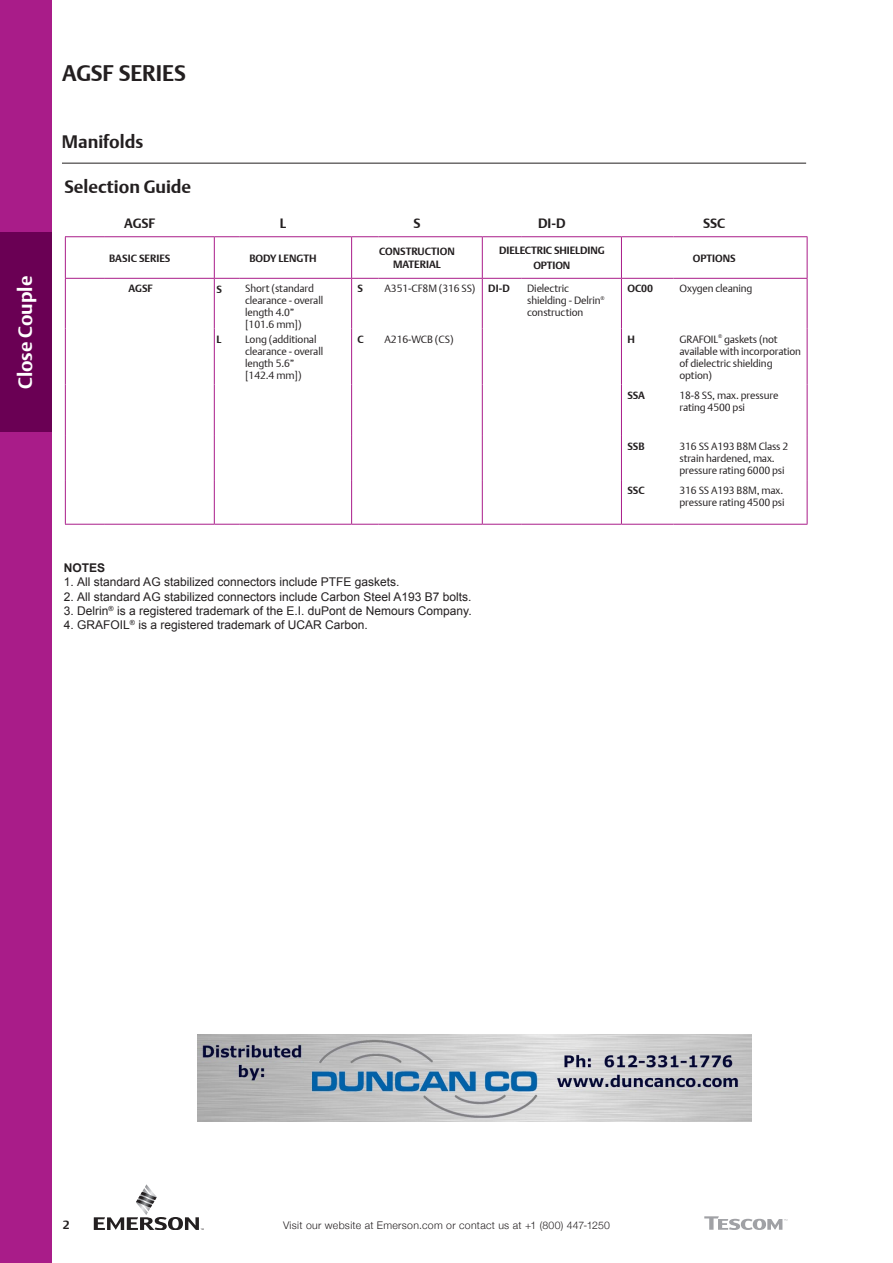
<style>
.page{position:relative;width:893px;height:1263px;background:#fff}
.page>*{position:absolute;margin:0;border:0;box-sizing:border-box;transform-origin:0 0}
.t1{font:700 22.5px "DTL Argo T";letter-spacing:-.005em;color:#231f20}
.t2{font:700 19.5px "DTL Argo T";color:#fff}
.t3{font:700 18px "DTL Argo T";color:#231f20}
.t4{font:700 13.5px "DTL Argo T";color:#231f20}
.t5{font:12px "Arial";color:#231f20}
.t6{font:700 12px "Arial";color:#231f20}
.t7{font:700 12px "DTL Argo T";color:#231f20}
.t8{font:10.5px/12px "DTL Argo T Light";letter-spacing:-.01em;color:#231f20}
.t9{font:700 10.5px/12.6px "DTL Argo T";color:#231f20;text-align:center}
.t10{font:300 10.5px "Helvetica Neue";letter-spacing:.03em;color:#231f20}
.s1{font-family:"DTL Argo T";font-weight:700}
</style>
<div class="page">
<div style="left:0;top:0;width:51px;height:1263px;background:#a91c89"></div>
<svg style="left:94px;top:1184px;width:110px;height:46px"></svg>
<hr style="left:62px;top:163px;width:744px;height:1px;background:#231f20">
<svg style="left:704px;top:1216px;width:83px;height:14px"></svg>
<div style="left:0;top:233px;width:51px;height:199px;background:#6a0054"></div>
<hr style="left:65px;top:237px;width:1px;height:41px;background:#a91c89">
<hr style="left:214px;top:237px;width:1px;height:41px;background:#a91c89">
<hr style="left:351px;top:237px;width:1px;height:41px;background:#a91c89">
<hr style="left:482px;top:237px;width:1px;height:41px;background:#a91c89">
<hr style="left:621px;top:237px;width:1px;height:41px;background:#a91c89">
<hr style="left:807px;top:237px;width:1px;height:41px;background:#a91c89">
<hr style="left:65px;top:279px;width:1px;height:49px;background:#a91c89">
<hr style="left:214px;top:279px;width:1px;height:49px;background:#a91c89">
<hr style="left:351px;top:279px;width:1px;height:49px;background:#a91c89">
<hr style="left:482px;top:279px;width:1px;height:49px;background:#a91c89">
<hr style="left:621px;top:279px;width:1px;height:49px;background:#a91c89">
<hr style="left:807px;top:279px;width:1px;height:49px;background:#a91c89">
<hr style="left:65px;top:328px;width:1px;height:57px;background:#a91c89">
<hr style="left:214px;top:328px;width:1px;height:57px;background:#a91c89">
<hr style="left:351px;top:328px;width:1px;height:57px;background:#a91c89">
<hr style="left:482px;top:328px;width:1px;height:57px;background:#a91c89">
<hr style="left:621px;top:328px;width:1px;height:57px;background:#a91c89">
<hr style="left:807px;top:328px;width:1px;height:57px;background:#a91c89">
<hr style="left:65px;top:385px;width:1px;height:51px;background:#a91c89">
<hr style="left:214px;top:385px;width:1px;height:51px;background:#a91c89">
<hr style="left:351px;top:385px;width:1px;height:51px;background:#a91c89">
<hr style="left:482px;top:385px;width:1px;height:51px;background:#a91c89">
<hr style="left:621px;top:385px;width:1px;height:51px;background:#a91c89">
<hr style="left:807px;top:385px;width:1px;height:51px;background:#a91c89">
<hr style="left:65px;top:436px;width:1px;height:44px;background:#a91c89">
<hr style="left:65px;top:480px;width:1px;height:44px;background:#a91c89">
<hr style="left:214px;top:436px;width:1px;height:44px;background:#a91c89">
<hr style="left:214px;top:480px;width:1px;height:44px;background:#a91c89">
<hr style="left:351px;top:436px;width:1px;height:44px;background:#a91c89">
<hr style="left:351px;top:480px;width:1px;height:44px;background:#a91c89">
<hr style="left:482px;top:436px;width:1px;height:44px;background:#a91c89">
<hr style="left:621px;top:436px;width:1px;height:44px;background:#a91c89">
<hr style="left:807px;top:436px;width:1px;height:44px;background:#a91c89">
<hr style="left:482px;top:480px;width:1px;height:44px;background:#a91c89">
<hr style="left:621px;top:480px;width:1px;height:44px;background:#a91c89">
<hr style="left:807px;top:480px;width:1px;height:44px;background:#a91c89">
<hr style="left:65px;top:236px;width:40px;height:1px;background:#a91c89">
<hr style="left:105px;top:236px;width:109px;height:1px;background:#a91c89">
<svg style="left:214px;top:236px;width:25px;height:1px"></svg>
<hr style="left:239px;top:236px;width:113px;height:1px;background:#a91c89">
<svg style="left:352px;top:236px;width:27px;height:1px"></svg>
<hr style="left:379px;top:236px;width:103px;height:1px;background:#a91c89">
<hr style="left:482px;top:236px;width:39px;height:1px;background:#a91c89">
<hr style="left:521px;top:236px;width:100px;height:1px;background:#a91c89">
<hr style="left:621px;top:236px;width:52px;height:1px;background:#a91c89">
<hr style="left:673px;top:236px;width:134px;height:1px;background:#a91c89">
<hr style="left:65px;top:524px;width:40px;height:1px;background:#a91c89">
<hr style="left:105px;top:524px;width:109px;height:1px;background:#a91c89">
<svg style="left:214px;top:524px;width:25px;height:1px"></svg>
<hr style="left:239px;top:524px;width:113px;height:1px;background:#a91c89">
<svg style="left:352px;top:524px;width:27px;height:1px"></svg>
<hr style="left:379px;top:524px;width:103px;height:1px;background:#a91c89">
<hr style="left:482px;top:524px;width:39px;height:1px;background:#a91c89">
<hr style="left:521px;top:524px;width:100px;height:1px;background:#a91c89">
<hr style="left:621px;top:524px;width:52px;height:1px;background:#a91c89">
<hr style="left:673px;top:524px;width:134px;height:1px;background:#a91c89">
<hr style="left:65px;top:278px;width:40px;height:1px;background:#a91c89">
<hr style="left:105px;top:278px;width:109px;height:1px;background:#a91c89">
<svg style="left:214px;top:278px;width:25px;height:1px"></svg>
<hr style="left:239px;top:278px;width:113px;height:1px;background:#a91c89">
<svg style="left:352px;top:278px;width:27px;height:1px"></svg>
<hr style="left:379px;top:278px;width:103px;height:1px;background:#a91c89">
<hr style="left:482px;top:278px;width:39px;height:1px;background:#a91c89">
<hr style="left:521px;top:278px;width:100px;height:1px;background:#a91c89">
<hr style="left:621px;top:278px;width:52px;height:1px;background:#a91c89">
<hr style="left:673px;top:278px;width:134px;height:1px;background:#a91c89">
<img style="left:198px;top:1035px;width:553px;height:87px">
<h2 class="t2" style="left:14px;top:389px;width:115px;rotate:-90deg">Close Couple</h2>
<h1 class="t1" style="left:62px;top:60px;width:125px">AGSF SERIES</h1>
<h3 class="t3" style="left:62px;top:131px;width:83px">Manifolds</h3>
<h3 class="t3" style="left:64px;top:176px;width:128px">Selection Guide</h3>
<p class="t4" style="left:124px;top:216px;width:33px">AGSF</p>
<p class="t4" style="left:280px;top:216px;width:8px">L</p>
<p class="t4" style="left:413px;top:216px;width:9px">S</p>
<p class="t4" style="left:538px;top:216px;width:29px">DI-D</p>
<p class="t4" style="left:703px;top:216px;width:24px">SSC</p>
<p class="t9" style="left:109px;top:251px;width:63px">BASIC SERIES</p>
<p class="t9" style="left:249px;top:251px;width:69px">BODY LENGTH</p>
<p class="t9" style="left:379px;top:245px;width:77px">CONSTRUCTION<br>MATERIAL</p>
<p class="t9" style="left:499px;top:242px;width:107px;line-height:15.8px">DIELECTRIC SHIELDING<br>OPTION</p>
<p class="t9" style="left:693px;top:251px;width:44px">OPTIONS</p>
<p class="t9" style="left:129px;top:282px;width:26px">AGSF</p>
<p class="t9" style="left:216px;top:283px;width:7px">S</p>
<p class="t8" style="left:245px;top:283px;width:80px">Short (standard clearance - overall length 4.0” [101.6 mm])</p>
<p class="t9" style="left:358px;top:282px;width:7px">S</p>
<p class="t8" style="left:385px;top:283px;width:127px">A351-CF8M (316 SS) <span class="s1">DI-D</span></p>
<p class="t8" style="left:527px;top:283px;width:79px">Dielectric shielding - Delrin<sup>® </sup>construction</p>
<p class="t9" style="left:627px;top:282px;width:27px">OC00</p>
<p class="t8" style="left:679px;top:283px;width:75px">Oxygen cleaning</p>
<p class="t9" style="left:216px;top:333px;width:6px">L</p>
<p class="t8" style="left:245px;top:333px;width:80px">Long (additional clearance - overall length 5.6” [142.4 mm])</p>
<p class="t9" style="left:358px;top:332px;width:8px">C</p>
<p class="t8" style="left:385px;top:333px;width:70px">A216-WCB (CS)</p>
<p class="t9" style="left:627px;top:332px;width:9px">H</p>
<p class="t8" style="left:679px;top:333px;width:123px">GRAFOIL<sup>®</sup> gaskets (not available with incorporation of dielectric shielding option)</p>
<p class="t9" style="left:627px;top:389px;width:19px">SSA</p>
<p class="t8" style="left:679px;top:389px;width:100px">18-8 SS, max. pressure rating 4500 psi</p>
<p class="t9" style="left:627px;top:440px;width:19px">SSB</p>
<p class="t8" style="left:679px;top:440px;width:110px">316 SS A193 B8M Class 2 strain hardened, max. pressure rating 6000 psi</p>
<p class="t9" style="left:627px;top:484px;width:19px">SSC</p>
<p class="t8" style="left:679px;top:484px;width:107px">316 SS A193 B8M, max. pressure rating 4500 psi</p>
<p class="t6" style="left:64px;top:560px;width:43px">NOTES</p>
<p class="t5" style="left:64px;top:574px;width:337px">1. All standard AG stabilized connectors include PTFE gaskets.</p>
<p class="t5" style="left:64px;top:589px;width:409px">2. All standard AG stabilized connectors include Carbon Steel A193 B7 bolts.</p>
<p class="t5" style="left:64px;top:603px;width:409px">3. Delrin<sup>®</sup> is a registered trademark of the E.I. duPont de Nemours Company.</p>
<p class="t5" style="left:64px;top:617px;width:306px">4. GRAFOIL<sup>®</sup> is a registered trademark of UCAR Carbon.</p>
<p class="t7" style="left:63px;top:1217px;width:8px">2</p>
<p class="t10" style="left:283px;top:1217px;width:328px">Visit our website at Emerson.com or contact us at +1 (800) 447-1250</p>
</div>
